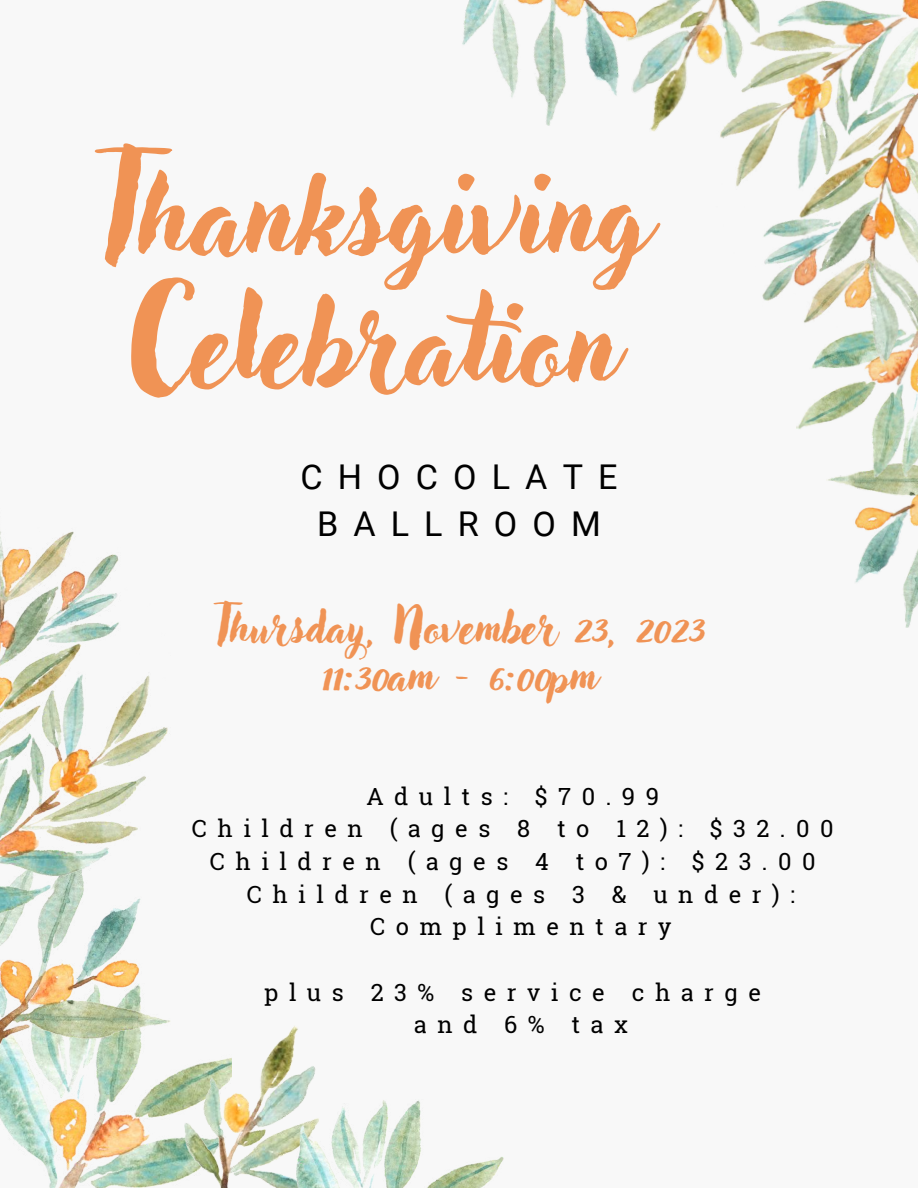
<style>
.page{position:relative;width:918px;height:1188px;background:#f8f8f8}
.page>*{position:absolute;margin:0;border:0;box-sizing:border-box;transform-origin:0 0}
.t1{font:120px/129.3px "Adlery Pro";color:#f09355}
.t2{font:45px/48.3px "Adlery Pro";color:#f09355;text-align:center}
.t3{font:34.2px/47.2px "Roboto";letter-spacing:.445em;color:#000;text-align:center}
.t4{font:23.7px/32.7px "Roboto Slab";letter-spacing:.445em;color:#000}
</style>
<div class="page">
<img style="left:0;top:1055px;width:185px;height:133px">
<img style="left:0;top:955px;width:170px;height:100px">
<img style="left:185px;top:1026px;width:131px;height:162px">
<img style="left:0;top:531px;width:168px;height:424px">
<img style="left:828px;top:479px;width:90px;height:149px">
<img style="left:796px;top:367px;width:122px;height:112px">
<img style="left:694px;top:0;width:16px;height:64px">
<img style="left:710px;top:0;width:208px;height:367px">
<img style="left:462px;top:0;width:232px;height:132px">
<img style="left:296px;top:1100px;width:207px;height:88px">
<h1 class="t1" style="left:95px;top:159px;width:558px">Thanksgiving<br>Celebration</h1>
<h3 class="t3" style="left:300px;top:453px;width:319px">CHOCOLATE<br>BALLROOM</h3>
<h2 class="t2" style="left:214px;top:607px;width:492px">Thursday, November 23, 2023<br>11:30am - 6:00pm</h2>
<p class="t4" style="left:366px;top:779px;width:294px">Adults: $70.99</p>
<p class="t4" style="left:192px;top:812px;width:643px">Children (ages 8 to 12): $32.00</p>
<p class="t4" style="left:210px;top:845px;width:607px">Children (ages 4 to7): $23.00</p>
<p class="t4" style="left:247px;top:877px;width:550px">Children (ages 3 &amp; under):</p>
<p class="t4" style="left:370px;top:910px;width:303px">Complimentary</p>
<p class="t4" style="left:414px;top:975px;width:349px;text-indent:-150px">plus 23% service charge and 6% tax</p>
</div>
